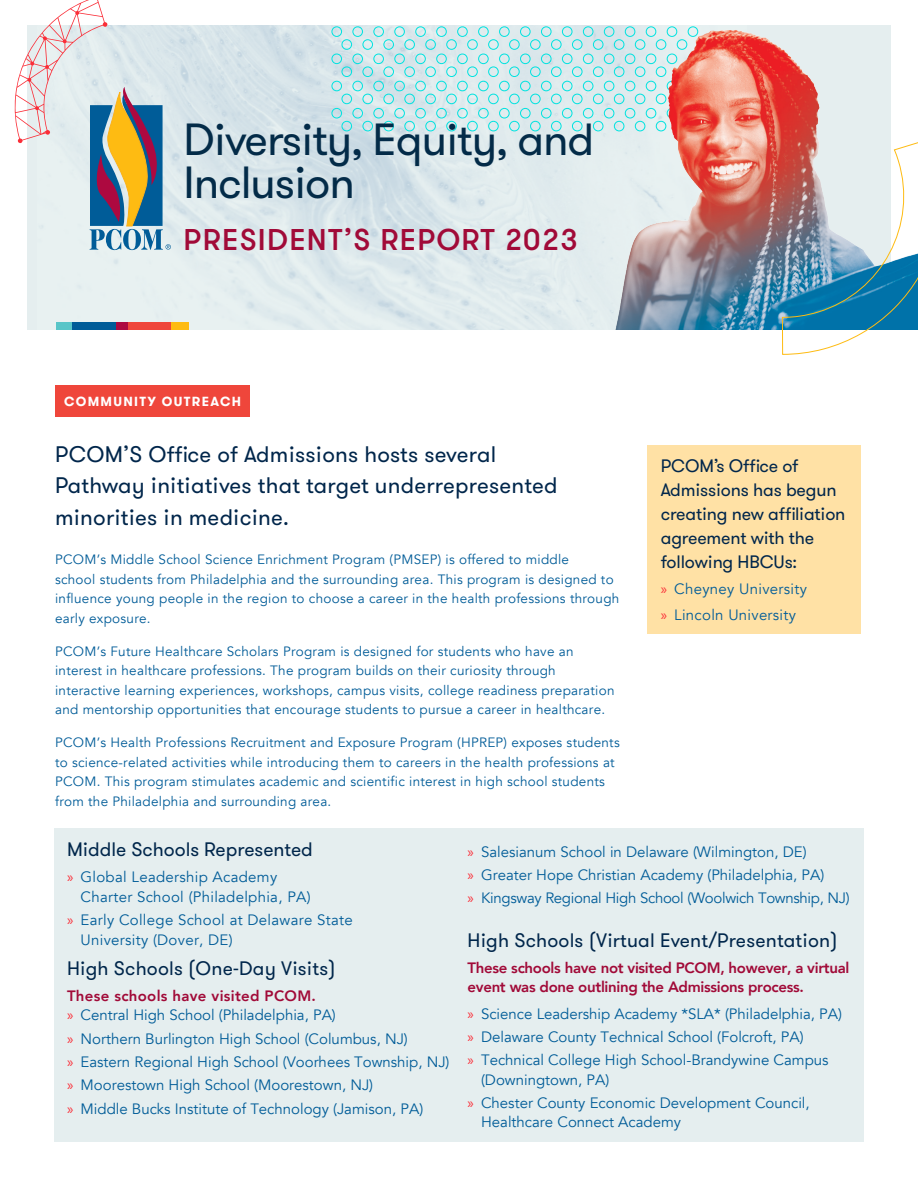
<style>
.page{position:relative;width:918px;height:1188px;background:#fff}
.page>*{position:absolute;margin:0;border:0;box-sizing:border-box;transform-origin:0 0}
.t1{font:45px/43.5px "GT Walsheim";letter-spacing:-.025em;color:#032b48}
.t2{font:500 30px "GT Walsheim";letter-spacing:.04em;color:#a10a38}
.TEXT{font:22.5px/31.5px "GT Walsheim";letter-spacing:.01em;color:#00264b}
.TEXT-2{font:19.5px "GT Walsheim";letter-spacing:.01em;color:#00264b}
.TEXT-3{font:18px/24px "GT Walsheim";letter-spacing:-.01em;color:#00264b}
.t3{font:15px/19.5px "Avenir";color:#005c98}
.t4{font:15px/19.5px "Avenir";letter-spacing:.02em;color:#005c98}
.t5{font:800 15px/19.5px "Avenir";letter-spacing:-.02em;color:#a10a38}
.t6{font:15px "Avenir";letter-spacing:-.02em;color:#005c98}
.t7{font:800 15px "Avenir";letter-spacing:.02em;color:#a10a38}
.t8{font:13.5px/19.5px "Avenir";letter-spacing:.02em;color:#005c98}
.t9{font:700 13.2px "GT Walsheim";letter-spacing:.1em;color:#fff}
.s1{font-family:"Myriad Pro";color:#fa2e38}
</style>
<div class="page">
<div style="left:54px;top:828px;width:810px;height:314px;background:#e5eeef"></div>
<div style="left:162px;top:322px;width:11px;height:8px;background:#ef463b"></div>
<div style="left:151px;top:322px;width:11px;height:8px;background:#ef463b"></div>
<div style="left:140px;top:322px;width:11px;height:8px;background:#ef463b"></div>
<div style="left:106px;top:322px;width:11px;height:8px;background:#005c98"></div>
<div style="left:94px;top:322px;width:12px;height:8px;background:#005c98"></div>
<div style="left:83px;top:322px;width:11px;height:8px;background:#005c98"></div>
<div style="left:72px;top:322px;width:11px;height:8px;background:#005c98"></div>
<div style="left:56px;top:322px;width:16px;height:8px;background:#58c5c8"></div>
<div style="left:171px;top:322px;width:18px;height:8px;background:#febb12"></div>
<div style="left:128px;top:322px;width:12px;height:8px;background:#ef463b"></div>
<div style="left:117px;top:322px;width:11px;height:8px;background:#ad0940"></div>
<svg style="left:14px;top:0;width:157px;height:250px"></svg>
<div style="left:55px;top:385px;width:195px;height:31px;background:#ef463b"></div>
<div style="left:647px;top:445px;width:214px;height:189px;background:#ffe1a5"></div>
<svg style="left:331px;top:26px;width:258px;height:105px;background:#c4e7ea"></svg>
<img style="left:589px;top:26px;width:302px;height:304px">
<svg style="left:782px;top:138px;width:136px;height:217px"></svg>
<p class="t1" style="left:184px;top:118px;width:412px">Diversity, Equity, and<br>Inclusion</p>
<p class="t2" style="left:184px;top:220px;width:396px">PRESIDENT’S REPORT 2023</p>
<p class="t9" style="left:64px;top:392px;width:179px">COMMUNITY OUTREACH</p>
<p class="TEXT" style="left:55px;top:439px;width:504px">PCOM’S Office of Admissions hosts several<br>Pathway initiatives that target underrepresented minorities in medicine.</p>
<p class="t8" style="left:55px;top:550px;width:566px">PCOM’s Middle School Science Enrichment Program (PMSEP) is offered to middle<br>school students from Philadelphia and the surrounding area. This program is designed to influence young people in the region to choose a career in the health professions through early exposure.</p>
<p class="t8" style="left:55px;top:642px;width:561px">PCOM’s Future Healthcare Scholars Program is designed for students who have an interest in healthcare professions. The program builds on their curiosity through interactive learning experiences, workshops, campus visits, college readiness preparation and mentorship opportunities that encourage students to pursue a career in healthcare.</p>
<p class="t8" style="left:55px;top:733px;width:566px">PCOM’s Health Professions Recruitment and Exposure Program (HPREP) exposes students to science-related activities while introducing them to careers in the health professions at PCOM. This program stimulates academic and scientific interest in high school students from the Philadelphia and surrounding area.</p>
<p class="TEXT-2" style="left:67px;top:837px;width:247px">Middle Schools Represented</p>
<p class="t4" style="left:81px;top:868px;width:232px;text-indent:-14px"><span class="s1">»</span> Global Leadership Academy<br>Charter School (Philadelphia, PA)</p>
<p class="t4" style="left:81px;top:910px;width:274px;text-indent:-14px"><span class="s1">»</span> Early College School at Delaware State<br>University (Dover, DE)</p>
<p class="TEXT-2" style="left:67px;top:956px;width:270px">High Schools (One-Day Visits)</p>
<p class="t7" style="left:67px;top:984px;width:250px">These schools have visited PCOM.</p>
<p class="t3" style="left:67px;top:1006px;width:270px"><span class="s1">»</span> Central High School (Philadelphia, PA)</p>
<p class="t3" style="left:67px;top:1029px;width:342px"><span class="s1">»</span> Northern Burlington High School (Columbus, NJ)</p>
<p class="t3" style="left:67px;top:1052px;width:384px"><span class="s1">»</span> Eastern Regional High School (Voorhees Township, NJ)</p>
<p class="t3" style="left:67px;top:1076px;width:308px"><span class="s1">»</span> Moorestown High School (Moorestown, NJ)</p>
<p class="t3" style="left:67px;top:1099px;width:358px"><span class="s1">»</span> Middle Bucks Institute of Technology (Jamison, PA)</p>
<p class="TEXT-3" style="left:661px;top:454px;width:186px">PCOM’s Office of<br>Admissions has begun creating new affiliation agreement with the following HBCUs:</p>
<p class="t4" style="left:661px;top:579px;width:148px"><span class="s1">»</span> Cheyney University</p>
<p class="t4" style="left:661px;top:606px;width:137px"><span class="s1">»</span> Lincoln University</p>
<p class="t3" style="left:468px;top:842px;width:341px"><span class="s1">»</span> Salesianum School in Delaware (Wilmington, DE)</p>
<p class="t3" style="left:468px;top:865px;width:358px"><span class="s1">»</span> Greater Hope Christian Academy (Philadelphia, PA)</p>
<p class="t6" style="left:468px;top:889px;width:384px"><span class="s1">»</span> Kingsway Regional High School (Woolwich Township, NJ)</p>
<p class="TEXT-2" style="left:468px;top:927px;width:371px">High Schools (Virtual Event/Presentation)</p>
<p class="t5" style="left:468px;top:958px;width:383px">These schools have not visited PCOM, however, a virtual event was done outlining the Admissions process.</p>
<p class="t3" style="left:468px;top:1004px;width:376px"><span class="s1">»</span> Science Leadership Academy *SLA* (Philadelphia, PA)</p>
<p class="t3" style="left:468px;top:1027px;width:338px"><span class="s1">»</span> Delaware County Technical School (Folcroft, PA)</p>
<p class="t3" style="left:481px;top:1051px;width:349px;text-indent:-14px"><span class="s1">»</span> Technical College High School-Brandywine Campus (Downingtown, PA)</p>
<p class="t3" style="left:481px;top:1093px;width:330px;text-indent:-14px"><span class="s1">»</span> Chester County Economic Development Council,<br>Healthcare Connect Academy</p>
</div>
